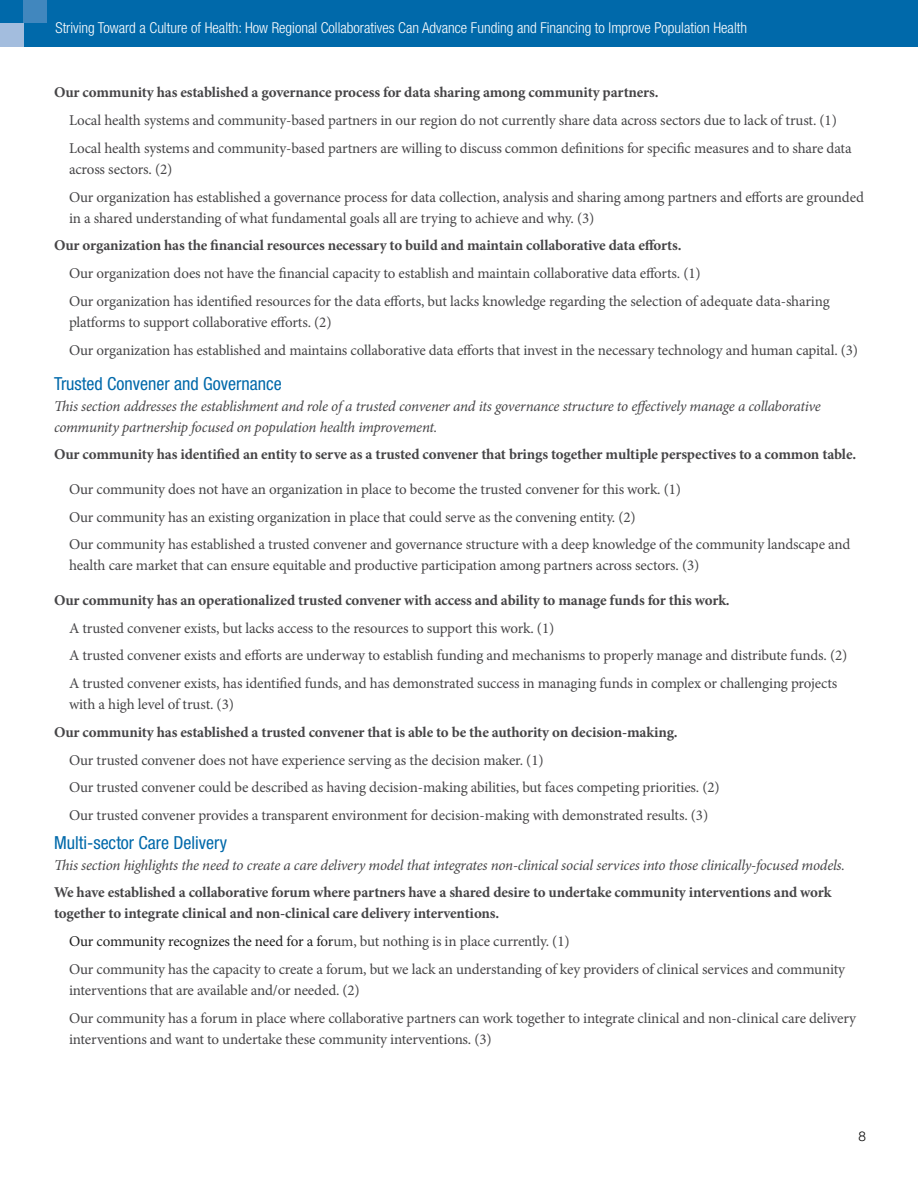
<style>
.page{position:relative;width:918px;height:1188px;background:#fff}
.page>*{position:absolute;margin:0;border:0;box-sizing:border-box;transform-origin:0 0}
.t1{font:condensed 18px "Helvetica Neue LT Std";color:#0069aa}
.t2{font:15px/27.8px "Minion Pro";letter-spacing:-.01em;color:#464547}
.t3{font:700 15px/21px "Minion Pro";letter-spacing:-.01em;color:#464547}
.t4{font:italic 15px/21px "Minion Pro";letter-spacing:-.02em;color:#464547}
.t5{font:300 condensed 15px "Helvetica Neue LT Std";color:#fff}
.t6{font:300 13.5px "Helvetica Neue LT Std";color:#000}
.s1{color:#1f1f1f}
</style>
<div class="page">
<div style="left:0;top:0;width:918px;height:47px;background:#0069aa"></div>
<div style="left:0;top:23px;width:24px;height:24px;background:#a3bdde"></div>
<div style="left:24px;top:0;width:23px;height:23px;background:#4187be"></div>
<p class="t5" style="left:56px;top:19px;width:693px">Striving Toward a Culture of Health: How Regional Collaboratives Can Advance Funding and Financing to Improve Population Health</p>
<p class="t3" style="left:54px;top:82px;width:606px">Our community has established a governance process for data sharing among community partners.</p>
<p class="t2" style="left:69px;top:106px;width:784px">Local health systems and community-based partners in our region do not currently share data across sectors due to lack of trust. (1)<br>Local health systems and community-based partners are willing to discuss common definitions for specific measures and to share data</p>
<p class="t2" style="left:69px;top:155px;width:796px">across sectors. (2)<br>Our organization has established a governance process for data collection, analysis and sharing among partners and efforts are grounded</p>
<p class="t2" style="left:69px;top:204px;width:527px">in a shared understanding of what fundamental goals all are trying to achieve and why. (3)</p>
<p class="t3" style="left:54px;top:235px;width:629px">Our organization has the financial resources necessary to build and maintain collaborative data efforts.</p>
<p class="t2" style="left:69px;top:259px;width:762px">Our organization does not have the financial capacity to establish and maintain collaborative data efforts. (1)<br>Our organization has identified resources for the data efforts, but lacks knowledge regarding the selection of adequate data-sharing</p>
<p class="t2" style="left:69px;top:308px;width:791px">platforms to support collaborative efforts. (2)<br>Our organization has established and maintains collaborative data efforts that invest in the necessary technology and human capital. (3)</p>
<p class="t1" style="left:54px;top:373px;width:229px">Trusted Convener and Governance</p>
<p class="t4" style="left:54px;top:395px;width:768px">This section addresses the establishment and role of a trusted convener and its governance structure to effectively manage a collaborative community partnership focused on population health improvement.</p>
<p class="t3" style="left:54px;top:444px;width:804px">Our community has identified an entity to serve as a trusted convener that brings together multiple perspectives to a common table.</p>
<p class="t2" style="left:69px;top:475px;width:783px">Our community does not have an organization in place to become the trusted convener for this work. (1)<br>Our community has an existing organization in place that could serve as the convening entity. (2)<br>Our community has established a trusted convener and governance structure with a deep knowledge of the community landscape and</p>
<p class="t2" style="left:69px;top:552px;width:632px">health care market that can ensure equitable and productive participation among partners across sectors. (3)</p>
<p class="t3" style="left:54px;top:589px;width:677px">Our community has an operationalized trusted convener with access and ability to manage funds for this work.</p>
<p class="t2" style="left:69px;top:614px;width:780px">A trusted convener exists, but lacks access to the resources to support this work. (1)<br>A trusted convener exists and efforts are underway to establish funding and mechanisms to properly manage and distribute funds. (2)<br>A trusted convener exists, has identified funds, and has demonstrated success in managing funds in complex or challenging projects</p>
<p class="t2" style="left:69px;top:691px;width:166px">with a high level of trust. (3)</p>
<p class="t3" style="left:54px;top:721px;width:625px">Our community has established a trusted convener that is able to be the authority on decision-making.</p>
<p class="t2" style="left:69px;top:746px;width:652px">Our trusted convener does not have experience serving as the decision maker. (1)<br>Our trusted convener could be described as having decision-making abilities, but faces competing priorities. (2)<br>Our trusted convener provides a transparent environment for decision-making with demonstrated results. (3)</p>
<p class="t1" style="left:54px;top:832px;width:175px">Multi-sector Care Delivery</p>
<p class="t4" style="left:54px;top:854px;width:793px">This section highlights the need to create a care delivery model that integrates non-clinical social services into those clinically-focused models.</p>
<p class="t3" style="left:54px;top:882px;width:779px">We have established a collaborative forum where partners have a shared desire to undertake community interventions and work together to integrate clinical and non-clinical care delivery interventions.</p>
<p class="t2" style="left:69px;top:927px;width:778px"><span class="s1">Our community recognizes the need for a for</span>um, but nothing is in place currently. (1)<br>Our community has the capacity to create a forum, but we lack an understanding of key providers of clinical services and community</p>
<p class="t2" style="left:69px;top:976px;width:789px">interventions that are available and/or needed. (2)<br>Our community has a forum in place where collaborative partners can work together to integrate clinical and non-clinical care delivery</p>
<p class="t2" style="left:69px;top:1025px;width:424px">interventions and want to undertake these community interventions. (3)</p>
<p class="t6" style="left:858px;top:1128px;width:9px">8</p>
</div>
